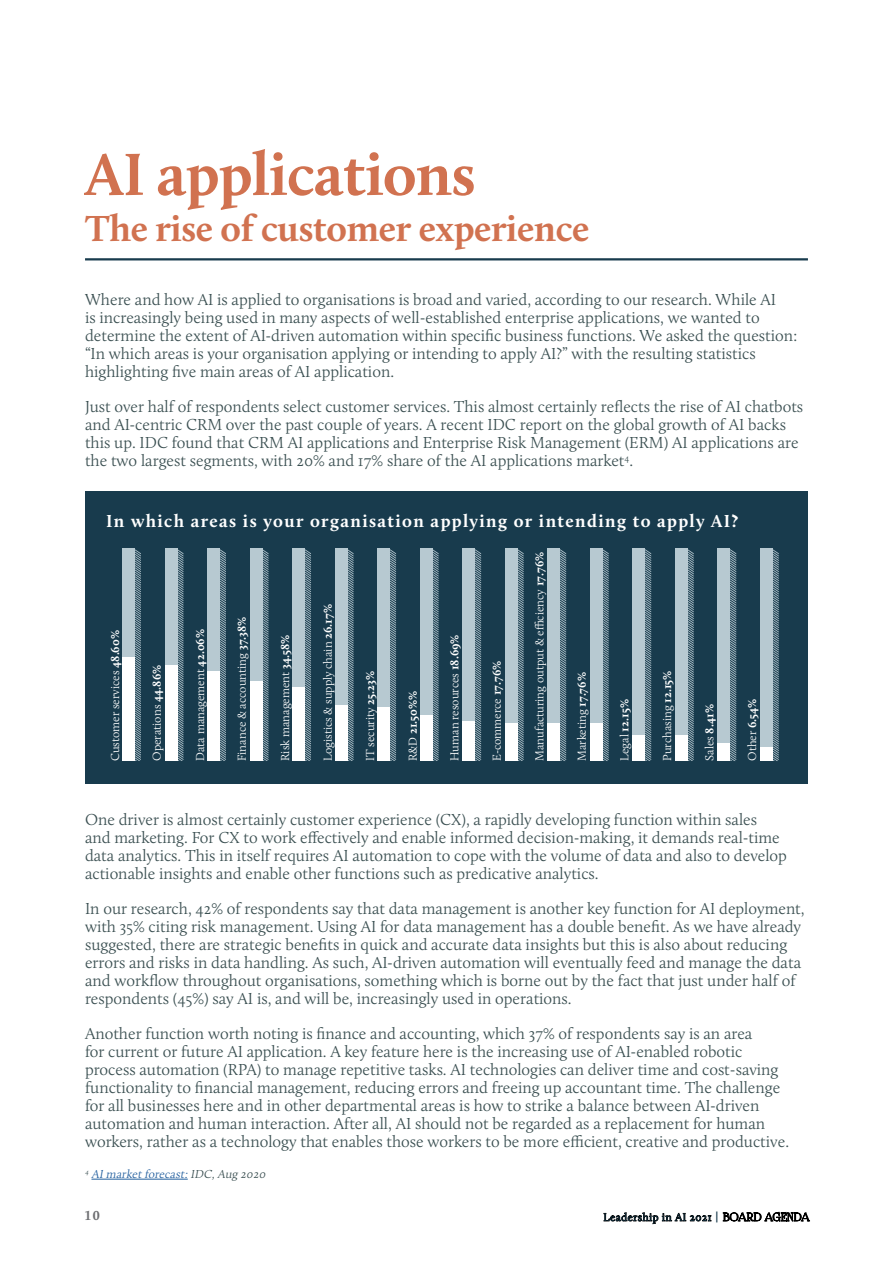
<style>
.page{position:relative;width:893px;height:1263px;background:#fff}
.page>*{position:absolute;margin:0;border:0;box-sizing:border-box;transform-origin:0 0}
.Section_head{font:700 61.5px "Calluna";letter-spacing:-.01em;color:#d17250}
.Section_head-2{font:700 37.5px "Calluna";letter-spacing:-.01em;color:#d17250}
.CBJ_-_Feature_Quote{font:700 18px "Calluna";letter-spacing:.075em;color:#fff}
.CBJ_-_Body_Copy_FO_N{font:300 16.5px/18px "Calluna";color:#3a4f51}
.t1{font:700 13.5px "Calluna";color:#6d6e71}
.CBJ_-_Feature_Standf{font:300 12px "Calluna";color:#fff}
.CBJ_-_Body_Copy_FO_N-2{font:italic 300 12px "Calluna";color:#215e9e}
.CBJ_-_Feature_Standf-2{font:700 12px "Calluna";color:#fff}
.t2{font:300 11.25px "Calluna";letter-spacing:.04em;color:#183b4d}
.s1{font-weight:700}
.s2{font-weight:300}
.s3{color:#3a4f51}
.s4{font-family:"Gotham Narrow";font-weight:500;font-size:12px}
.s5{font-family:"Foglihten No 06";font-weight:400;color:#000}
</style>
<div class="page">
<svg style="left:604px;top:1212px;width:107px;height:12px"></svg>
<svg style="left:723px;top:1211px;width:87px;height:10px"></svg>
<hr style="left:85px;top:258px;width:723px;height:2px;background:#183b4d">
<div style="left:85px;top:492px;width:723px;height:292px;background:#183b4d"></div>
<div style="left:122px;top:548px;width:13px;height:213px;background:#b7c9d1"></div>
<div style="left:207px;top:548px;width:13px;height:213px;background:#b7c9d1"></div>
<div style="left:293px;top:548px;width:12px;height:213px;background:#b7c9d1"></div>
<div style="left:378px;top:548px;width:12px;height:213px;background:#b7c9d1"></div>
<div style="left:463px;top:548px;width:12px;height:213px;background:#b7c9d1"></div>
<div style="left:122px;top:658px;width:13px;height:103px;background:#fff"></div>
<div style="left:207px;top:671px;width:13px;height:90px;background:#fff"></div>
<div style="left:293px;top:687px;width:12px;height:74px;background:#fff"></div>
<div style="left:378px;top:707px;width:12px;height:54px;background:#fff"></div>
<div style="left:463px;top:721px;width:12px;height:40px;background:#fff"></div>
<div style="left:548px;top:548px;width:12px;height:213px;background:#b7c9d1"></div>
<div style="left:548px;top:723px;width:12px;height:38px;background:#fff"></div>
<svg style="left:135px;top:549px;width:6px;height:212px"></svg>
<svg style="left:220px;top:549px;width:6px;height:212px"></svg>
<svg style="left:305px;top:549px;width:6px;height:212px"></svg>
<svg style="left:390px;top:549px;width:6px;height:212px"></svg>
<svg style="left:475px;top:549px;width:6px;height:212px"></svg>
<svg style="left:560px;top:549px;width:6px;height:212px"></svg>
<div style="left:633px;top:548px;width:12px;height:213px;background:#b7c9d1"></div>
<div style="left:633px;top:735px;width:12px;height:26px;background:#fff"></div>
<div style="left:718px;top:548px;width:12px;height:213px;background:#b7c9d1"></div>
<div style="left:718px;top:743px;width:12px;height:18px;background:#fff"></div>
<svg style="left:645px;top:549px;width:6px;height:212px"></svg>
<svg style="left:730px;top:549px;width:6px;height:212px"></svg>
<div style="left:165px;top:548px;width:12px;height:213px;background:#b7c9d1"></div>
<div style="left:250px;top:548px;width:12px;height:213px;background:#b7c9d1"></div>
<div style="left:335px;top:548px;width:12px;height:213px;background:#b7c9d1"></div>
<div style="left:420px;top:548px;width:12px;height:213px;background:#b7c9d1"></div>
<div style="left:505px;top:548px;width:12px;height:213px;background:#b7c9d1"></div>
<div style="left:165px;top:666px;width:12px;height:95px;background:#fff"></div>
<div style="left:250px;top:681px;width:12px;height:80px;background:#fff"></div>
<div style="left:335px;top:705px;width:12px;height:56px;background:#fff"></div>
<div style="left:420px;top:715px;width:12px;height:46px;background:#fff"></div>
<div style="left:505px;top:723px;width:12px;height:38px;background:#fff"></div>
<div style="left:590px;top:548px;width:12px;height:213px;background:#b7c9d1"></div>
<div style="left:590px;top:723px;width:12px;height:38px;background:#fff"></div>
<svg style="left:177px;top:549px;width:6px;height:212px"></svg>
<svg style="left:262px;top:549px;width:6px;height:212px"></svg>
<svg style="left:347px;top:549px;width:7px;height:212px"></svg>
<svg style="left:432px;top:549px;width:7px;height:212px"></svg>
<svg style="left:517px;top:549px;width:7px;height:212px"></svg>
<svg style="left:602px;top:549px;width:7px;height:212px"></svg>
<div style="left:675px;top:548px;width:12px;height:213px;background:#b7c9d1"></div>
<div style="left:675px;top:735px;width:12px;height:26px;background:#fff"></div>
<div style="left:760px;top:548px;width:12px;height:213px;background:#b7c9d1"></div>
<div style="left:760px;top:747px;width:12px;height:14px;background:#fff"></div>
<svg style="left:687px;top:549px;width:7px;height:212px"></svg>
<svg style="left:772px;top:549px;width:7px;height:212px"></svg>
<hr style="left:91px;top:1179px;width:97px;height:1px;background:#215e9e">
<p class="Section_head" style="left:85px;top:136px;width:392px">AI applications</p>
<p class="Section_head-2" style="left:85px;top:205px;width:506px">The rise of customer experience</p>
<p class="CBJ_-_Body_Copy_FO_N" style="left:85px;top:291px;width:714px">Where and how AI is applied to organisations is broad and varied, according to our research. While AI<br>is increasingly being used in many aspects of well-established enterprise applications, we wanted to determine the extent of AI-driven automation within specific business functions. We asked the question: “In which areas is your organisation applying or intending to apply AI?” with the resulting statistics highlighting five main areas of AI application.</p>
<p class="CBJ_-_Body_Copy_FO_N" style="left:85px;top:398px;width:720px">Just over half of respondents select customer services. This almost certainly reflects the rise of AI chatbots and AI-centric CRM over the past couple of years. A recent IDC report on the global growth of AI backs this up. IDC found that CRM AI applications and Enterprise Risk Management (ERM) AI applications are the two largest segments, with 20% and 17% share of the AI applications market<sup>4</sup>.</p>
<p class="CBJ_-_Feature_Quote" style="left:106px;top:509px;width:633px">In which areas is your organisation applying or intending to apply AI?</p>
<p class="CBJ_-_Feature_Standf" style="left:108px;top:761px;width:132px;rotate:-90deg">Customer services <span class="s1">48.60%</span></p>
<p class="CBJ_-_Feature_Standf" style="left:150px;top:761px;width:97px;rotate:-90deg">Operations <span class="s1">44.86%</span></p>
<p class="CBJ_-_Feature_Standf" style="left:193px;top:761px;width:133px;rotate:-90deg">Data management <span class="s1">42.06%</span></p>
<p class="CBJ_-_Feature_Standf" style="left:235px;top:761px;width:146px;rotate:-90deg">Finance &amp; accounting <span class="s1">37.38%</span></p>
<p class="CBJ_-_Feature_Standf" style="left:278px;top:761px;width:128px;rotate:-90deg">Risk management <span class="s1">34.58%</span></p>
<p class="CBJ_-_Feature_Standf" style="left:320px;top:761px;width:158px;rotate:-90deg">Logistics &amp; supply chain <span class="s1">26.17%</span></p>
<p class="CBJ_-_Feature_Standf" style="left:363px;top:761px;width:91px;rotate:-90deg">IT security <span class="s1">25.23%</span></p>
<p class="CBJ_-_Feature_Standf-2" style="left:405px;top:761px;width:72px;rotate:-90deg"><span class="s2">R&amp;D</span> 21.50%%</p>
<p class="CBJ_-_Feature_Standf" style="left:447px;top:761px;width:128px;rotate:-90deg">Human resources <span class="s1">18.69%</span></p>
<p class="CBJ_-_Feature_Standf" style="left:490px;top:761px;width:101px;rotate:-90deg">E-commerce <span class="s1">17.76%</span></p>
<p class="CBJ_-_Feature_Standf" style="left:532px;top:761px;width:210px;rotate:-90deg">Manufacturing output &amp; efficiency <span class="s1">17.76%</span></p>
<p class="CBJ_-_Feature_Standf" style="left:575px;top:761px;width:90px;rotate:-90deg">Marketing <span class="s1">17.76%</span></p>
<p class="CBJ_-_Feature_Standf-2" style="left:617px;top:761px;width:63px;rotate:-90deg"><span class="s2">Legal</span> 12.15%</p>
<p class="CBJ_-_Feature_Standf" style="left:660px;top:761px;width:92px;rotate:-90deg">Purchasing <span class="s1">12.15%</span></p>
<p class="CBJ_-_Feature_Standf" style="left:702px;top:761px;width:58px;rotate:-90deg">Sales <span class="s1">8.41%</span></p>
<p class="CBJ_-_Feature_Standf" style="left:745px;top:761px;width:64px;rotate:-90deg">Other <span class="s1">6.54%</span></p>
<p class="CBJ_-_Body_Copy_FO_N" style="left:85px;top:811px;width:703px">One driver is almost certainly customer experience (CX), a rapidly developing function within sales<br>and marketing. For CX to work effectively and enable informed decision-making, it demands real-time data analytics. This in itself requires AI automation to cope with the volume of data and also to develop actionable insights and enable other functions such as predicative analytics.</p>
<p class="CBJ_-_Body_Copy_FO_N" style="left:85px;top:900px;width:721px">In our research, 42% of respondents say that data management is another key function for AI deployment, with 35% citing risk management. Using AI for data management has a double benefit. As we have already suggested, there are strategic benefits in quick and accurate data insights but this is also about reducing errors and risks in data handling. As such, AI-driven automation will eventually feed and manage the data and workflow throughout organisations, something which is borne out by the fact that just under half of respondents (45%) say AI is, and will be, increasingly used in operations.</p>
<p class="CBJ_-_Body_Copy_FO_N" style="left:85px;top:1025px;width:706px">Another function worth noting is finance and accounting, which 37% of respondents say is an area<br>for current or future AI application. A key feature here is the increasing use of AI-enabled robotic process automation (RPA) to manage repetitive tasks. AI technologies can deliver time and cost-saving functionality to financial management, reducing errors and freeing up accountant time. The challenge for all businesses here and in other departmental areas is how to strike a balance between AI-driven automation and human interaction. After all, AI should not be regarded as a replacement for human workers, rather as a technology that enables those workers to be more efficient, creative and productive.</p>
<p class="CBJ_-_Body_Copy_FO_N-2" style="left:85px;top:1167px;width:184px"><sup>4</sup> AImarketforecast:<span class="s3">IDC,Aug 2020</span></p>
<p class="t1" style="left:85px;top:1207px;width:16px">10</p>
<p class="t2" style="left:603px;top:1210px;width:208px">Leadership in AI 2021 <span class="s4">|</span> <span class="s5">BOARD AGENDA</span></p>
</div>
